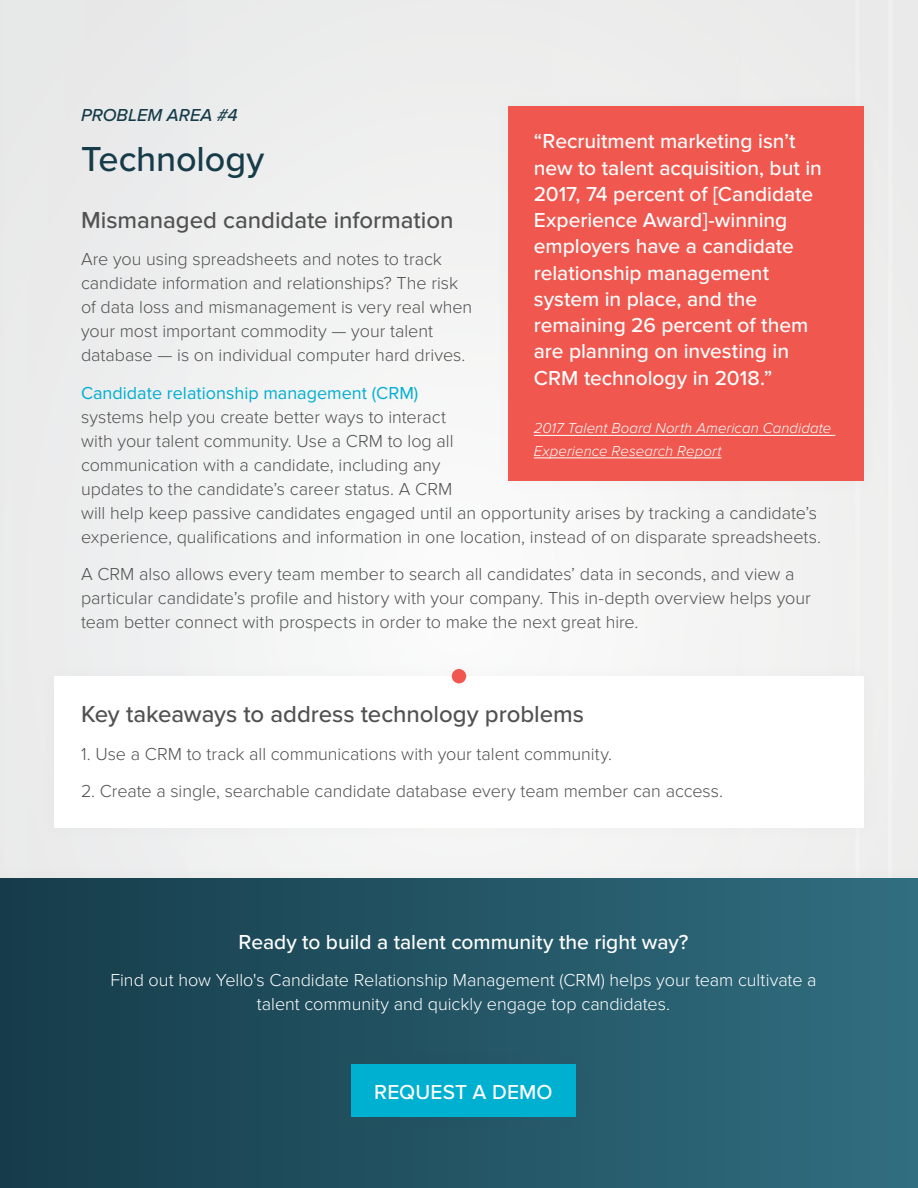
<style>
.page{position:relative;width:918px;height:1188px;background:#efefef}
.page>*{position:absolute;margin:0;border:0;box-sizing:border-box;transform-origin:0 0}
.t1{font:500 36px "Proxima Nova";letter-spacing:-.005em;color:#163c4a}
.t2{font:500 24px "Proxima Nova";letter-spacing:-.005em;color:#515151}
.Source{font:500 21px/26.2px "Proxima Nova";color:#fff}
.t3{font:300 18px/24px "Proxima Nova";letter-spacing:-.005em;color:#515151}
.t4{font:300 18px/24px "Proxima Nova";letter-spacing:-.005em;color:#fff;text-align:center}
.Italicized_Subtitle{font:italic 500 18px "Proxima Nova";color:#163c4a}
.Source-2{font:italic 300 15px/22.5px "Proxima Nova";letter-spacing:.005em;color:#fff}
.s1{font-weight:400;color:#00afd0}
</style>
<div class="page">
<div style="left:855px;top:0;width:5px;height:1188px;background:#f3f2f2"></div>
<div style="left:0;top:878px;width:918px;height:310px;background:linear-gradient(to right,#163c4a,#316e80)"></div>
<div style="left:334px;top:1048px;width:259px;height:86px;background:#235565"></div>
<div style="left:351px;top:1064px;width:225px;height:53px;background:#00b0d1"></div>
<div style="left:54px;top:676px;width:810px;height:152px;background:#fff"></div>
<div style="left:436px;top:653px;width:46px;height:46px;background:#fbfafa"></div>
<div style="left:452px;top:669px;width:14px;height:14px;background:#f0574e;border-radius:50%"></div>
<div style="left:492px;top:90px;width:389px;height:408px;background:#eee"></div>
<div style="left:508px;top:106px;width:356px;height:376px;background:#f0574e"></div>
<hr style="left:534px;top:435px;width:301px;height:1px;background:#fff">
<hr style="left:534px;top:458px;width:187px;height:1px;background:#fff">
<p class="Italicized_Subtitle" style="left:81px;top:105px;width:158px">PROBLEM AREA #4</p>
<h3 class="t1" style="left:81px;top:138px;width:185px">Technology</h3>
<h3 class="t2" style="left:81px;top:206px;width:374px">Mismanaged candidate information</h3>
<p class="t3" style="left:81px;top:248px;width:393px">Are you using spreadsheets and notes to track candidate information and relationships? The risk of data loss and mismanagement is very real when your most important commodity — your talent database — is on individual computer hard drives.</p>
<p class="t3" style="left:81px;top:381px;width:742px"><span class="s1">Candidate relationship management (CRM)<br></span>systems help you create better ways to interact<br>with your talent community. Use a CRM to log all<br>communication with a candidate, including any<br>updates to the candidate’s career status. A CRM<br>will help keep passive candidates engaged until an opportunity arises by tracking a candidate’s experience, qualifications and information in one location, instead of on disparate spreadsheets.</p>
<p class="t3" style="left:81px;top:563px;width:731px">A CRM also allows every team member to search all candidates’ data in seconds, and view a particular candidate’s profile and history with your company. This in-depth overview helps your team better connect with prospects in order to make the next great hire.</p>
<p class="Source" style="left:534px;top:129px;width:290px">“Recruitment marketing isn’t new to talent acquisition, but in<br>2017, 74 percent of [Candidate<br>Experience Award]-winning employers have a candidate relationship management system in place, and the remaining 26 percent of them are planning on investing in<br>CRM technology in 2018.”</p>
<p class="Source-2" style="left:534px;top:418px;width:299px">2017 Talent Board North American Candidate<br>Experience Research Report</p>
<h3 class="t2" style="left:81px;top:701px;width:505px">Key takeaways to address technology problems</h3>
<p class="t3" style="left:81px;top:742px;width:533px">1. Use a CRM to track all communications with your talent community.</p>
<p class="t3" style="left:81px;top:780px;width:644px">2. Create a single, searchable candidate database every team member can access.</p>
<h2 class="Source" style="left:239px;top:930px;width:451px">Ready to build a talent community the right way?</h2>
<h2 class="t4" style="left:110px;top:969px;width:708px">Find out how Yello's Candidate Relationship Management (CRM) helps your team cultivate a talent community and quickly engage top candidates.</h2>
<p class="Source" style="left:374px;top:1080px;width:180px">REQUEST A DEMO</p>
</div>
